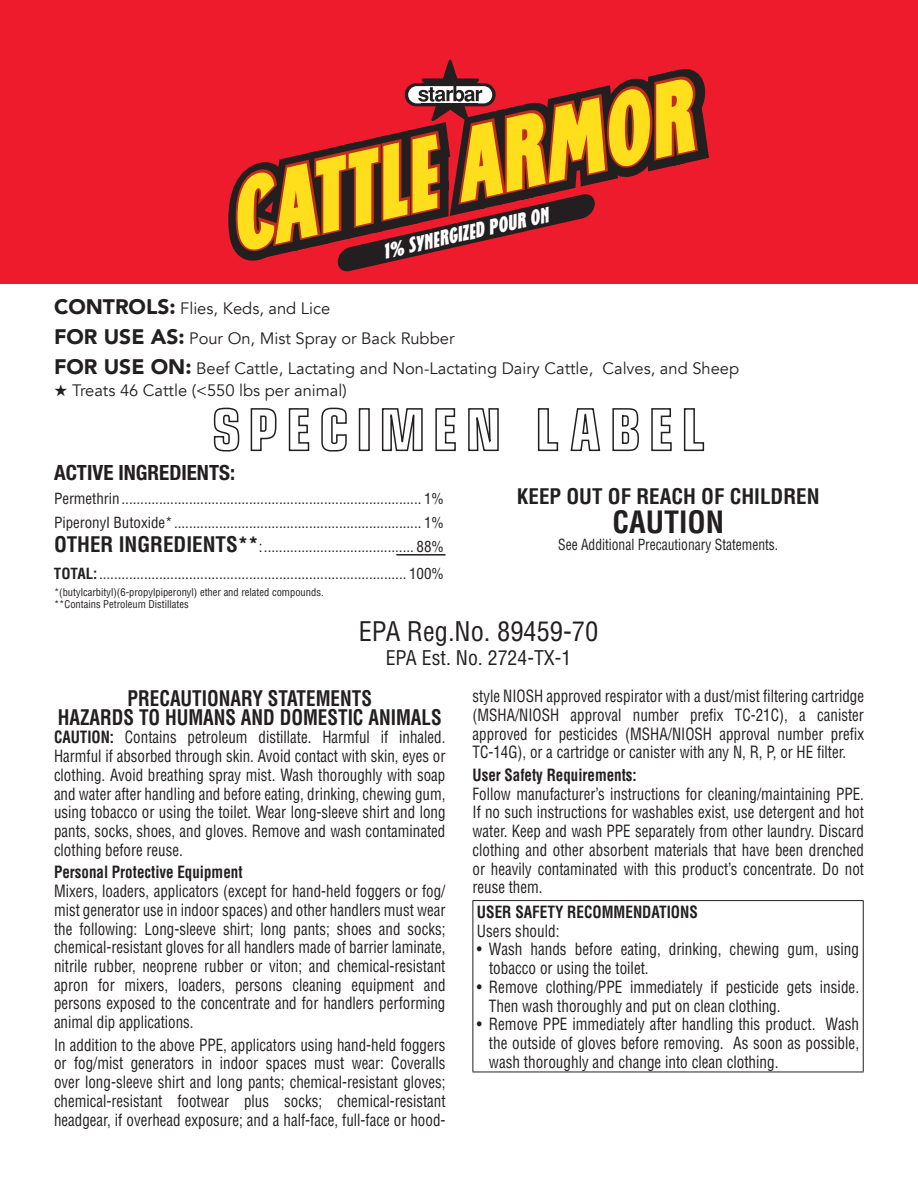
<style>
.page{position:relative;width:918px;height:1188px;background:#fff}
.page>*{position:absolute;margin:0;border:0;box-sizing:border-box;transform-origin:0 0}
.t1{font:italic 108.15px "Regatta Condensed Plain";color:#ffdf1b;scale:1.05 1}
.t2{font:700 condensed 30px "Helvetica";color:#231f20}
.t3{font:condensed 26.4px "Helvetica";color:#231f20}
.t4{font:italic 22.65px "Regatta Condensed Plain";color:#fff;scale:1.05 1}
.t5{font:700 condensed 21px/18.8px "Helvetica";color:#231f20;text-align:center;scale:.91 1}
.t6{font:700 condensed 21px "Helvetica";color:#231f20}
.t7{font:700 condensed 21px "Helvetica Neue";color:#231f20}
.t8{font:condensed 19.8px "Helvetica";color:#231f20}
.t9{font:condensed 16.5px/18.8px "Helvetica";color:#231f20;text-align:justify;scale:.91 1}
.t10{font:condensed 16.5px/18.8px "Helvetica";color:#231f20;scale:.92 1}
.t11{font:16.5px/30px "Avenir";color:#231f20}
.t12{font:700 condensed 16.5px "Helvetica";color:#231f20;scale:.91 1}
.t13{font:700 condensed 16.5px "Helvetica";color:#231f20;scale:.92 1}
.t14{font:condensed 15px/24px "Helvetica";color:#231f20;text-align:justify}
.t15{font:condensed 15px "Helvetica";color:#231f20;scale:.9 1}
.t16{font:condensed 10.5px/12px "Helvetica";color:#231f20}
.s1{color:#c02d19}
.s2{font-weight:900;font-size:21px}
.s3{font-weight:700;font-size:21px}
.s4{font-weight:700}
</style>
<div class="page">
<svg style="left:213px;top:407px;width:27px;height:45px"></svg>
<svg style="left:250px;top:408px;width:27px;height:44px"></svg>
<svg style="left:288px;top:408px;width:22px;height:44px"></svg>
<svg style="left:321px;top:407px;width:26px;height:45px"></svg>
<div style="left:359px;top:408px;width:11px;height:43px;border:2px solid #231f20"></div>
<svg style="left:381px;top:408px;width:42px;height:44px"></svg>
<svg style="left:435px;top:408px;width:21px;height:44px"></svg>
<svg style="left:468px;top:408px;width:31px;height:44px"></svg>
<svg style="left:537px;top:408px;width:22px;height:44px"></svg>
<svg style="left:570px;top:408px;width:31px;height:44px"></svg>
<svg style="left:612px;top:408px;width:27px;height:44px"></svg>
<svg style="left:651px;top:408px;width:21px;height:44px"></svg>
<svg style="left:683px;top:408px;width:22px;height:44px"></svg>
<hr style="left:472px;top:900px;width:392px;height:1px;background:#231f20">
<hr style="left:472px;top:901px;width:1px;height:171px;background:#231f20">
<hr style="left:863px;top:901px;width:1px;height:171px;background:#231f20">
<hr style="left:472px;top:1072px;width:392px;height:1px;background:#231f20">
<hr style="left:396px;top:554px;width:49px;height:2px;background:#231f20">
<div style="left:0;top:0;width:918px;height:283px;background:#ee1b2c"></div>
<svg style="left:228px;top:59px;width:481px;height:213px"></svg>
<h1 class="t1" style="left:212px;top:156px;width:452px;rotate:-13deg">CATTLE <span class="s1">ARMOR</span></h1>
<h3 class="t4" style="left:380px;top:239px;width:162px;rotate:-13deg">1% SYNERGIZED POUR ON</h3>
<p class="t11" style="left:54px;top:293px;width:687px"><span class="s2">CONTROLS:</span> Flies, Keds, and Lice<br><span class="s2">FOR USE AS:</span> Pour On, Mist Spray or Back Rubber<br><span class="s2">FOR USE ON:</span> Beef Cattle, Lactating and Non-Lactating Dairy Cattle, Calves, and Sheep</p>
<p class="t11" style="left:54px;top:376px;width:294px">★ Treats 46 Cattle (&lt;550 lbs per animal)</p>
<p class="t7" style="left:54px;top:460px;width:183px">ACTIVE INGREDIENTS:</p>
<p class="t14" style="left:54px;top:487px;width:391px">Permethrin................................................................................ 1% Piperonyl Butoxide*.................................................................. 1% <span class="s3">OTHER INGREDIENTS**</span>:........................................ 88%</p>
<p class="t14" style="left:54px;top:562px;width:391px"><span class="s4">TOTAL:</span>.................................................................................. 100%</p>
<p class="t16" style="left:54px;top:586px;width:271px">*(butylcarbityl)(6-propylpiperonyl) ether and related compounds. **Contains Petroleum Distillates</p>
<p class="t6" style="left:517px;top:483px;width:304px">KEEP OUT OF REACH OF CHILDREN</p>
<h2 class="t2" style="left:612px;top:503px;width:113px">CAUTION</h2>
<p class="t15" style="left:558px;top:535px;width:246px">See Additional Precautionary Statements.</p>
<h3 class="t3" style="left:359px;top:615px;width:241px">EPA Reg.No. 89459-70</h3>
<p class="t8" style="left:386px;top:645px;width:187px">EPA Est. No. 2724-TX-1</p>
<p class="t5" style="left:58px;top:689px;width:423px">PRECAUTIONARY STATEMENTS<br>HAZARDS TO HUMANS AND DOMESTIC ANIMALS</p>
<p class="t9" style="left:54px;top:728px;width:432px"><span class="s4">CAUTION:</span> Contains petroleum distillate. Harmful if inhaled.<br>Harmful if absorbed through skin. Avoid contact with skin, eyes or clothing. Avoid breathing spray mist. Wash thoroughly with soap and water after handling and before eating, drinking, chewing gum, using tobacco or using the toilet. Wear long-sleeve shirt and long pants, socks, shoes, and gloves. Remove and wash contaminated clothing before reuse.</p>
<p class="t12" style="left:54px;top:862px;width:209px">Personal Protective Equipment</p>
<p class="t9" style="left:54px;top:882px;width:432px">Mixers, loaders, applicators (except for hand-held foggers or fog/ mist generator use in indoor spaces) and other handlers must wear the following: Long-sleeve shirt; long pants; shoes and socks; chemical-resistant gloves for all handlers made of barrier laminate, nitrile rubber, neoprene rubber or viton; and chemical-resistant apron for mixers, loaders, persons cleaning equipment and persons exposed to the concentrate and for handlers performing animal dip applications.</p>
<p class="t9" style="left:54px;top:1035px;width:432px">In addition to the above PPE, applicators using hand-held foggers or fog/mist generators in indoor spaces must wear: Coveralls over long-sleeve shirt and long pants; chemical-resistant gloves; chemical-resistant footwear plus socks; chemical-resistant headgear, if overhead exposure; and a half-face, full-face or hood-</p>
<p class="t9" style="left:472px;top:687px;width:432px">style NIOSH approved respirator with a dust/mist filtering cartridge (MSHA/NIOSH approval number prefix TC-21C), a canister approved for pesticides (MSHA/NIOSH approval number prefix TC-14G), or a cartridge or canister with any N, R, P, or HE filter.</p>
<p class="t12" style="left:472px;top:765px;width:182px">User Safety Requirements:</p>
<p class="t9" style="left:472px;top:784px;width:432px">Follow manufacturer’s instructions for cleaning/maintaining PPE.<br>If no such instructions for washables exist, use detergent and hot water. Keep and wash PPE separately from other laundry. Discard clothing and other absorbent materials that have been drenched or heavily contaminated with this product’s concentrate. Do not reuse them.</p>
<p class="t13" style="left:477px;top:902px;width:242px">USER SAFETY RECOMMENDATIONS</p>
<p class="t10" style="left:477px;top:921px;width:91px">Users should:</p>
<p class="t10" style="left:489px;top:940px;width:404px;text-indent:-12px">• Wash hands before eating, drinking, chewing gum, using tobacco or using the toilet.</p>
<p class="t10" style="left:489px;top:977px;width:404px;text-indent:-12px">• Remove clothing/PPE immediately if pesticide gets inside.<br>Then wash thoroughly and put on clean clothing.</p>
<p class="t10" style="left:489px;top:1015px;width:404px;text-align:justify;text-indent:-12px">• Remove PPE immediately after handling this product. Wash the outside of gloves before removing. As soon as possible, wash thoroughly and change into clean clothing.</p>
</div>
